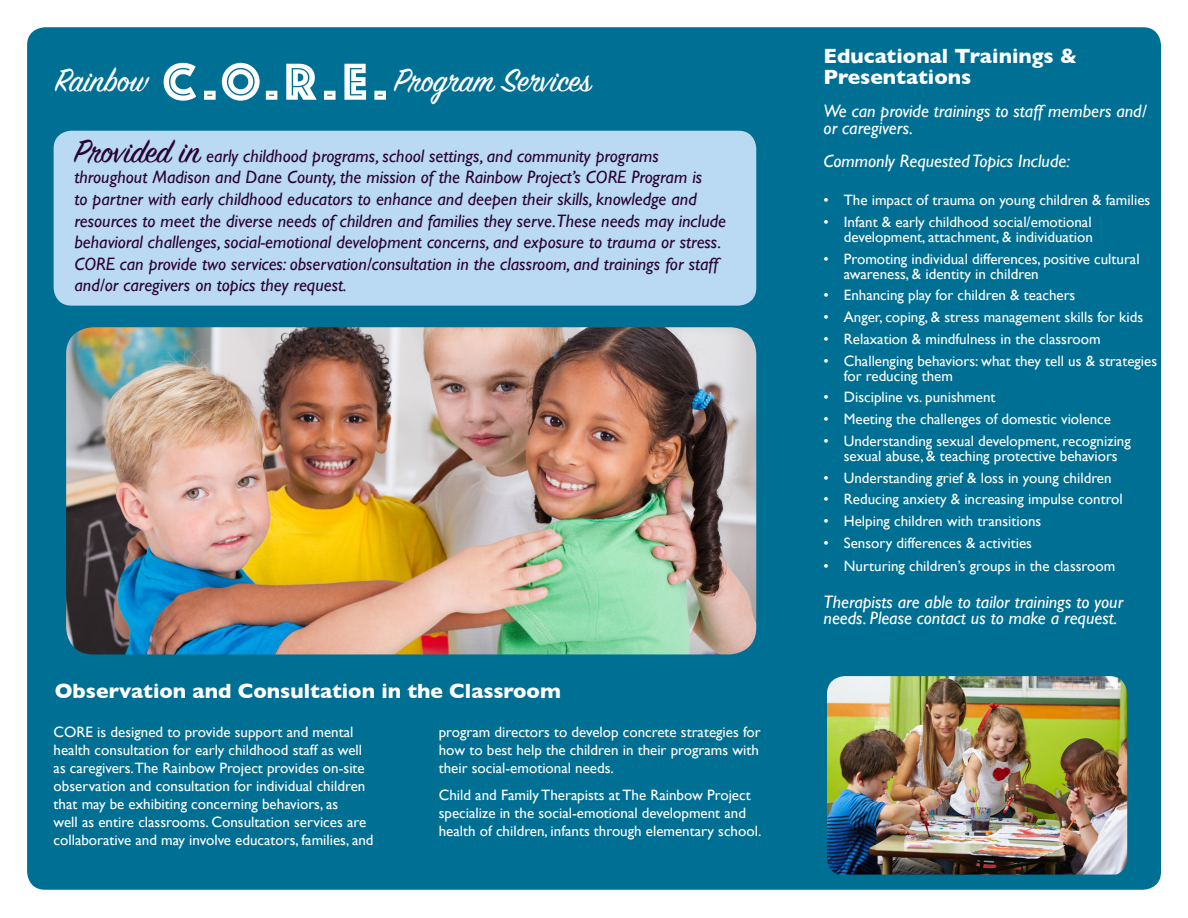
<style>
.page{position:relative;width:1188px;height:918px;background:#fff}
.page>*{position:absolute;margin:0;border:0;box-sizing:border-box;transform-origin:0 0}
.t1{font:54px "Phosphate Inline";color:#fff}
.t2{font:36px "Sign Painter House Script";color:#fff}
.t3{font:700 21px/21px "Gill Sans";color:#fff}
.t4{font:italic 18px/21.6px "Gill Sans";color:#2c0337}
.t5{font:italic 18px/16.5px "Gill Sans";color:#fff}
.t6{font:15px/18px "Gill Sans";color:#fff}
.s1{font-family:"Sign Painter House Script";font-style:normal;font-size:36px}
</style>
<div class="page">
<div style="left:27px;top:27px;width:1134px;height:863px;background:#006f94;border-radius:18px"></div>
<div style="left:54px;top:131px;width:702px;height:175px;background:#b9daf2;border-radius:18px"></div>
<img style="left:66px;top:327px;width:690px;height:327px">
<img style="left:827px;top:676px;width:300px;height:199px">
<p class="t1" style="left:163px;top:43px;width:227px">C.O.R.E.</p>
<p class="t2" style="left:55px;top:58px;width:97px">Rainbow</p>
<p class="t2" style="left:395px;top:58px;width:198px">Program Services</p>
<p class="t4" style="left:74px;top:145px;width:653px"><span class="s1">Provided in</span> early childhood programs, school settings, and community programs throughout Madison and Dane County, the mission of the Rainbow Project’s CORE Program is<br>to partner with early childhood educators to enhance and deepen their skills, knowledge and resources to meet the diverse needs of children and families they serve.These needs may include behavioral challenges, social-emotional development concerns, and exposure to trauma or stress.<br>CORE can provide two services: observation/consultation in the classroom, and trainings for staff and/or caregivers on topics they request.</p>
<p class="t3" style="left:55px;top:680px;width:508px">Observation and Consultation in the Classroom</p>
<p class="t6" style="left:54px;top:723px;width:321px">CORE is designed to provide support and mental health consultation for early childhood staff as well as caregivers.The Rainbow Project provides on-site observation and consultation for individual children that may be exhibiting concerning behaviors, as<br>well as entire classrooms. Consultation services are collaborative and may involve educators, families, and</p>
<p class="t6" style="left:439px;top:723px;width:324px">program directors to develop concrete strategies for how to best help the children in their programs with their social-emotional needs.</p>
<p class="t6" style="left:439px;top:786px;width:324px">Child and Family Therapists at The Rainbow Project specialize in the social-emotional development and health of children, infants through elementary school.</p>
<p class="t3" style="left:824px;top:45px;width:255px">Educational Trainings &amp;<br>Presentations</p>
<p class="t5" style="left:824px;top:103px;width:325px">We can provide trainings to staff members and/ or caregivers.</p>
<p class="t5" style="left:824px;top:153px;width:248px">Commonly Requested Topics Include:</p>
<p class="t6" style="left:824px;top:191px;width:328px">• The impact of trauma on young children &amp; families</p>
<p class="t6" style="left:824px;top:214px;width:271px;line-height:15px;text-align:right">• Infant &amp; early childhood social/emotional development, attachment, &amp; individuation</p>
<p class="t6" style="left:844px;top:251px;width:297px;line-height:15px;text-indent:-20px">• Promoting individual differences, positive cultural awareness, &amp; identity in children</p>
<p class="t6" style="left:824px;top:286px;width:253px">• Enhancing play for children &amp; teachers</p>
<p class="t6" style="left:824px;top:308px;width:321px">• Anger, coping, &amp; stress management skills for kids</p>
<p class="t6" style="left:824px;top:330px;width:279px">• Relaxation &amp; mindfulness in the classroom</p>
<p class="t6" style="left:844px;top:353px;width:315px;line-height:15px;text-indent:-20px">• Challenging behaviors: what they tell us &amp; strategies for reducing them</p>
<p class="t6" style="left:824px;top:388px;width:173px">• Discipline vs. punishment</p>
<p class="t6" style="left:824px;top:410px;width:289px">• Meeting the challenges of domestic violence</p>
<p class="t6" style="left:824px;top:433px;width:309px;line-height:15px;text-align:center">• Understanding sexual development, recognizing sexual abuse, &amp; teaching protective behaviors</p>
<p class="t6" style="left:824px;top:468px;width:290px">• Understanding grief &amp; loss in young children</p>
<p class="t6" style="left:824px;top:490px;width:301px">• Reducing anxiety &amp; increasing impulse control</p>
<p class="t6" style="left:824px;top:512px;width:219px">• Helping children with transitions</p>
<p class="t6" style="left:824px;top:534px;width:210px">• Sensory differences &amp; activities</p>
<p class="t6" style="left:824px;top:557px;width:293px">• Nurturing children’s groups in the classroom</p>
<p class="t5" style="left:824px;top:594px;width:301px">Therapists are able to tailor trainings to your needs. Please contact us to make a request.</p>
</div>
